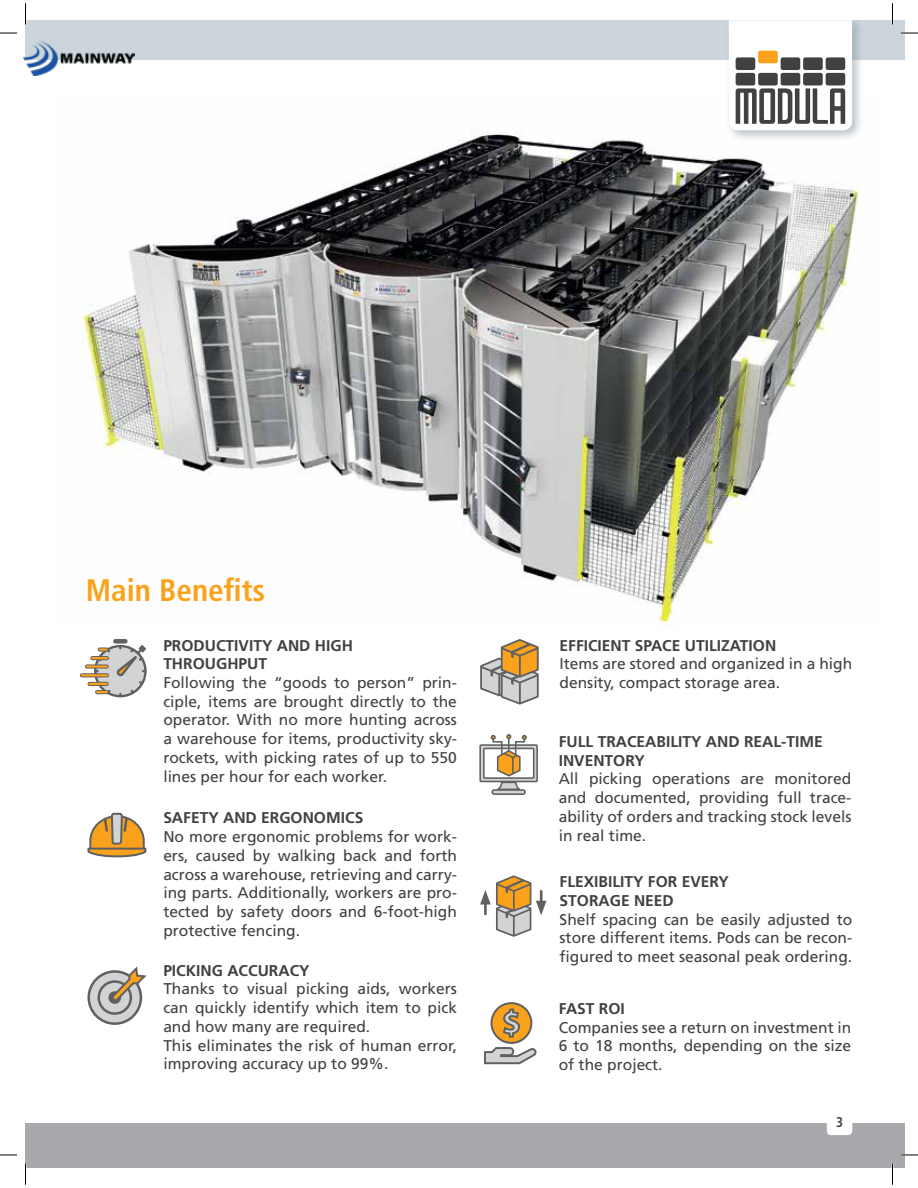
<style>
.page{position:relative;width:918px;height:1188px;background:#fff}
.page>*{position:absolute;margin:0;border:0;box-sizing:border-box;transform-origin:0 0}
.t1{font:700 condensed 31.2px "Frutiger LT Std";color:#faa21b}
.t2{font:15.6px/18.8px "Frutiger LT Std";color:#414042;text-align:justify}
.t3{font:700 15.6px/18.8px "Frutiger LT Std";color:#414042}
.t4{font:700 condensed 14.1px "Frutiger LT Std";color:#414042;scale:.94 1}
</style>
<div class="page">
<div style="left:26px;top:1123px;width:879px;height:45px;background:#a7a9ac"></div>
<div style="left:827px;top:1116px;width:25px;height:19px;background:#fff;border-radius:4px"></div>
<div style="left:26px;top:20px;width:879px;height:40px;background:#cbd5db"></div>
<svg style="left:89px;top:971px;width:52px;height:53px"></svg>
<div style="left:87px;top:970px;width:55px;height:55px;border:2px solid #5f6062;border-radius:50%"></div>
<div style="left:98px;top:980px;width:34px;height:35px;border:2px solid #5f6062;border-radius:50%"></div>
<svg style="left:87px;top:812px;width:60px;height:192px"></svg>
<div style="left:115px;top:639px;width:10px;height:5px;background:#5f6062"></div>
<div style="left:87px;top:664px;width:20px;height:5px;background:#a0a1a2"></div>
<svg style="left:82px;top:673px;width:8px;height:4px"></svg>
<hr style="left:87px;top:665px;width:20px;height:3px;background:#faa21b">
<hr style="left:82px;top:674px;width:25px;height:2px;background:#faa21b">
<svg style="left:90px;top:641px;width:57px;height:55px"></svg>
<svg style="left:480px;top:639px;width:59px;height:66px"></svg>
<hr style="left:519px;top:656px;width:2px;height:20px;background:#5f6062">
<div style="left:491px;top:789px;width:35px;height:6px;border:2px solid #5f6062;border-radius:2px"></div>
<svg style="left:479px;top:734px;width:59px;height:57px"></svg>
<svg style="left:484px;top:1047px;width:53px;height:18px"></svg>
<svg style="left:492px;top:1003px;width:39px;height:40px"></svg>
<div style="left:491px;top:1002px;width:41px;height:42px;border:2px solid #5f6062;border-radius:50%"></div>
<svg style="left:502px;top:1007px;width:18px;height:32px"></svg>
<svg style="left:480px;top:875px;width:66px;height:62px"></svg>
<img style="left:78px;top:132px;width:787px;height:491px">
<div style="left:725px;top:20px;width:139px;height:122px;background:#7b8d97;opacity:.5"></div>
<svg style="left:729px;top:20px;width:123px;height:110px"></svg>
<svg style="left:0;top:32px;width:17px;height:2px"></svg>
<svg style="left:901px;top:32px;width:17px;height:2px"></svg>
<svg style="left:0;top:1154px;width:17px;height:2px"></svg>
<svg style="left:901px;top:1154px;width:17px;height:2px"></svg>
<svg style="left:25px;top:3px;width:1px;height:22px"></svg>
<svg style="left:25px;top:1163px;width:1px;height:22px"></svg>
<svg style="left:892px;top:3px;width:1px;height:22px"></svg>
<svg style="left:892px;top:1163px;width:1px;height:22px"></svg>
<img style="left:24px;top:41px;width:111px;height:34px">
<h1 class="t1" style="left:86px;top:572px;width:181px">Main Benefits</h1>
<p class="t3" style="left:163px;top:636px;width:191px">PRODUCTIVITY AND HIGH<br>THROUGHPUT</p>
<p class="t2" style="left:163px;top:673px;width:295px">Following the “goods to person” prin&shy;ciple, items are brought directly to the operator. With no more hunting across a warehouse for items, productivity sky&shy;rockets, with picking rates of up to 550 lines per hour for each worker.</p>
<p class="t3" style="left:163px;top:809px;width:202px">SAFETY AND ERGONOMICS</p>
<p class="t2" style="left:163px;top:827px;width:295px">No more ergonomic problems for work&shy;ers, caused by walking back and forth across a warehouse, retrieving and carry&shy;ing parts. Additionally, workers are pro&shy;tected by safety doors and 6-foot-high protective fencing.</p>
<p class="t3" style="left:163px;top:961px;width:148px">PICKING ACCURACY</p>
<p class="t2" style="left:163px;top:980px;width:295px;text-align:left">Thanks to visual picking aids, workers can quickly identify which item to pick and how many are required.<br>This eliminates the risk of human error, improving accuracy up to 99%.</p>
<p class="t3" style="left:560px;top:636px;width:218px">EFFICIENT SPACE UTILIZATION</p>
<p class="t2" style="left:560px;top:655px;width:294px">Items are stored and organized in a high density, compact storage area.</p>
<p class="t3" style="left:559px;top:732px;width:266px">FULL TRACEABILITY AND REAL-TIME<br>INVENTORY</p>
<p class="t2" style="left:559px;top:770px;width:294px">All picking operations are monitored and documented, providing full trace&shy;ability of orders and tracking stock levels in real time.</p>
<p class="t3" style="left:560px;top:872px;width:171px">FLEXIBILITY FOR EVERY<br>STORAGE NEED</p>
<p class="t2" style="left:560px;top:910px;width:294px">Shelf spacing can be easily adjusted to store different items. Pods can be recon&shy;figured to meet seasonal peak ordering.</p>
<p class="t3" style="left:559px;top:999px;width:68px">FAST ROI</p>
<p class="t2" style="left:559px;top:1018px;width:294px">Companies see a return on investment in 6 to 18 months, depending on the size of the project.</p>
<p class="t4" style="left:836px;top:1114px;width:9px">3</p>
</div>
